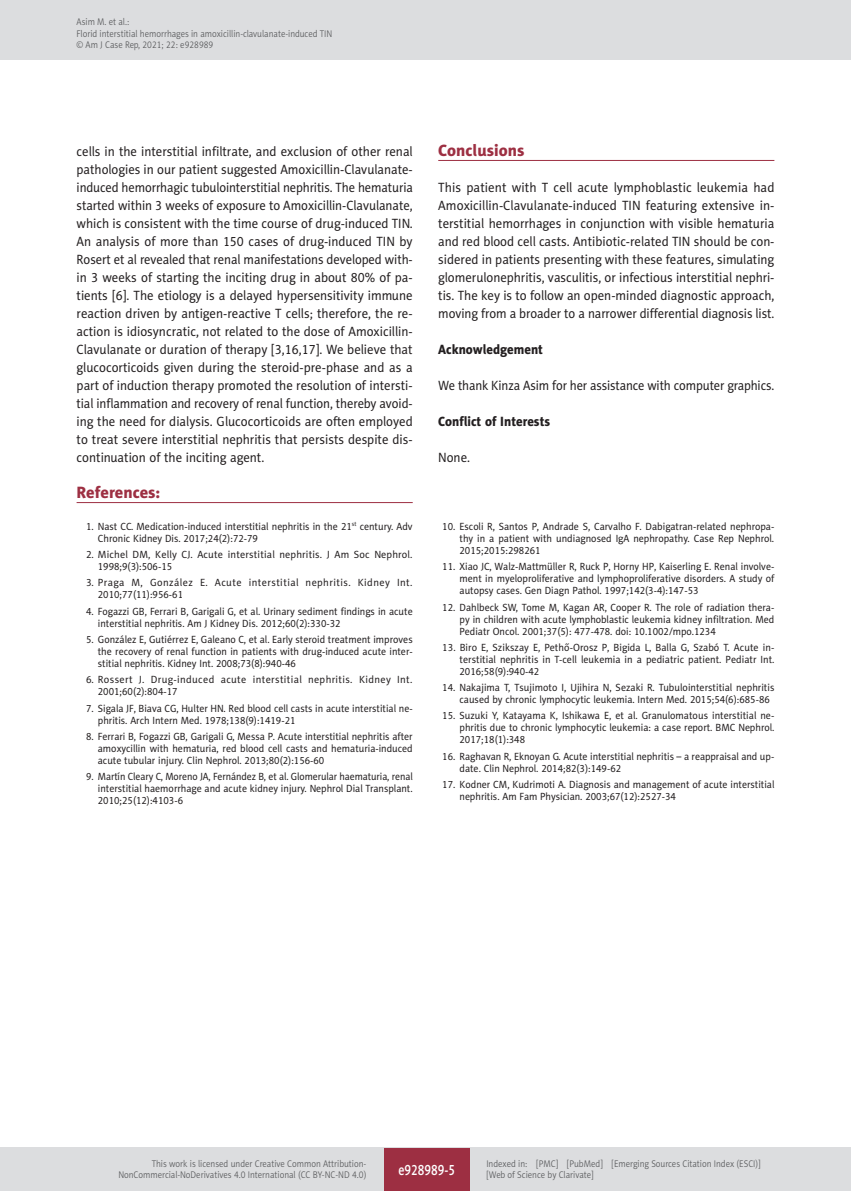
<style>
.page{position:relative;width:851px;height:1191px;background:#fff}
.page>*{position:absolute;margin:0;border:0;box-sizing:border-box;transform-origin:0 0}
.AJCR_Headline_1{font:16.5px "Naomi Sans EFN Heavy";color:#9d2f42}
.AJCR_Referencje_Tytu{font:16.5px "Naomi Sans EFN Heavy";color:#9d2f42}
.t1{font:15px "Naomi Sans EFN Medium";color:#fff;scale:.8 1}
.AJCR_Body{font:13.5px/18px "Naomi Sans EFN";letter-spacing:-.005em;color:#231f20;text-align:justify;scale:.95 1}
.AJCR_Body-2{font:13.5px/18px "Naomi Sans EFN";letter-spacing:-.005em;color:#231f20;text-align:justify;scale:.96 1}
.AJCR_Body-3{font:13.5px "Naomi Sans EFN";letter-spacing:-.005em;color:#231f20;scale:.93 1}
.AJCR_Headline_2{font:13.5px "Naomi Sans EFN Heavy";color:#231f20;scale:.95 1}
.AJCR_Referencje_punk{font:10.5px/12px "Naomi Sans EFN";color:#231f20;scale:.95 1}
.AJCR_Referencje_punk-2{font:10.5px/12px "Naomi Sans EFN";color:#231f20;text-align:justify;scale:.93 1}
.AJCR_Referencje_punk-3{font:10.5px/12px "Naomi Sans EFN";color:#231f20;text-align:justify;scale:.96 1}
.AJCR_Referencje_punk-4{font:10.5px/12px "Naomi Sans EFN";letter-spacing:.035em;color:#231f20}
.AJCR_Referencje_punk-5{font:10.5px/12px "Naomi Sans EFN";color:#231f20}
.AJCR_Referencje_punk-6{font:10.5px/12px "Naomi Sans EFN";letter-spacing:.04em;color:#231f20}
.t2{font:9.75px/11.2px "Naomi Sans EFN Light";color:#57585a;scale:.9 1}
</style>
<div class="page">
<hr style="left:438px;top:160px;width:336px;height:1px;background:#9d2f42">
<hr style="left:77px;top:502px;width:335px;height:1px;background:#9d2f42">
<div style="left:0;top:0;width:850px;height:60px;background:#dcdddf"></div>
<div style="left:0;top:1148px;width:850px;height:43px;background:#dcdddf"></div>
<div style="left:384px;top:1147px;width:85px;height:43px;background:#9d2f42"></div>
<p class="t2" style="left:77px;top:16px;width:285px">Asim M. et al.:<br>Florid interstitial hemorrhages in amoxicillin-clavulanate-induced TIN © Am J Case Rep, 2021; 22: e928989</p>
<p class="AJCR_Body" style="left:77px;top:142px;width:355px">cells in the interstitial infiltrate, and exclusion of other renal pathologies in our patient suggested Amoxicillin-Clavulanate&shy;induced hemorrhagic tubulointerstitial nephritis. The hematuria started within 3 weeks of exposure to Amoxicillin-Clavulanate, which is consistent with the time course of drug-induced TIN.<br>An analysis of more than 150 cases of drug-induced TIN by Rosert et al revealed that renal manifestations developed with&shy;in 3 weeks of starting the inciting drug in about 80% of pa&shy;tients [6]. The etiology is a delayed hypersensitivity immune reaction driven by antigen-reactive T cells; therefore, the re&shy;action is idiosyncratic, not related to the dose of Amoxicillin-Clavulanate or duration of therapy [3,16,17]. We believe that glucocorticoids given during the steroid-pre-phase and as a part of induction therapy promoted the resolution of intersti&shy;tial inflammation and recovery of renal function, thereby avoid&shy;ing the need for dialysis. Glucocorticoids are often employed to treat severe interstitial nephritis that persists despite dis&shy;continuation of the inciting agent.</p>
<p class="AJCR_Headline_1" style="left:438px;top:140px;width:88px">Conclusions</p>
<p class="AJCR_Body-2" style="left:438px;top:178px;width:352px">This patient with T cell acute lymphoblastic leukemia had Amoxicillin-Clavulanate-induced TIN featuring extensive in&shy;terstitial hemorrhages in conjunction with visible hematuria and red blood cell casts. Antibiotic-related TIN should be con&shy;sidered in patients presenting with these features, simulating glomerulonephritis, vasculitis, or infectious interstitial nephri&shy;tis. The key is to follow an open-minded diagnostic approach, moving from a broader to a narrower differential diagnosis list.</p>
<p class="AJCR_Headline_2" style="left:438px;top:341px;width:112px">Acknowledgement</p>
<p class="AJCR_Body-3" style="left:438px;top:377px;width:363px">We thank Kinza Asim for her assistance with computer graphics.</p>
<p class="AJCR_Headline_2" style="left:438px;top:413px;width:119px">Conflict of Interests</p>
<p class="AJCR_Body" style="left:438px;top:448px;width:35px">None.</p>
<p class="AJCR_Referencje_Tytu" style="left:77px;top:482px;width:85px">References:</p>
<p class="AJCR_Referencje_punk" style="left:98px;top:520px;width:333px;text-indent:-12px">1. Nast CC. Medication-induced interstitial nephritis in the 21<sup>st</sup> century. Adv<br>Chronic Kidney Dis. 2017;24(2):72-79</p>
<p class="AJCR_Referencje_punk-5" style="left:98px;top:549px;width:316px;text-indent:-12px">2. Michel DM, Kelly CJ. Acute interstitial nephritis. J Am Soc Nephrol.<br>1998;9(3):506-15</p>
<p class="AJCR_Referencje_punk-6" style="left:98px;top:577px;width:316px;text-indent:-12px">3. Praga M, González E. Acute interstitial nephritis. Kidney Int.<br>2010;77(11):956-61</p>
<p class="AJCR_Referencje_punk" style="left:98px;top:605px;width:333px;text-indent:-12px">4. Fogazzi GB, Ferrari B, Garigali G, et al. Urinary sediment findings in acute interstitial nephritis. Am J Kidney Dis. 2012;60(2):330-32</p>
<p class="AJCR_Referencje_punk" style="left:98px;top:633px;width:333px;text-align:justify;text-indent:-12px">5. González E, Gutiérrez E, Galeano C, et al. Early steroid treatment improves the recovery of renal function in patients with drug-induced acute inter&shy;stitial nephritis. Kidney Int. 2008;73(8):940-46</p>
<p class="AJCR_Referencje_punk-4" style="left:98px;top:674px;width:316px;text-indent:-12px">6. Rossert J. Drug-induced acute interstitial nephritis. Kidney Int.<br>2001;60(2):804-17</p>
<p class="AJCR_Referencje_punk" style="left:98px;top:702px;width:333px;text-indent:-12px">7. Sigala JF, Biava CG, Hulter HN. Red blood cell casts in acute interstitial ne&shy;phritis. Arch Intern Med. 1978;138(9):1419-21</p>
<p class="AJCR_Referencje_punk" style="left:98px;top:730px;width:333px;text-align:justify;text-indent:-12px">8. Ferrari B, Fogazzi GB, Garigali G, Messa P. Acute interstitial nephritis after amoxycillin with hematuria, red blood cell casts and hematuria-induced acute tubular injury. Clin Nephrol. 2013;80(2):156-60</p>
<p class="AJCR_Referencje_punk-2" style="left:98px;top:770px;width:340px;text-indent:-12px">9. Martín Cleary C, Moreno JA, Fernández B, et al. Glomerular haematuria, renal interstitial haemorrhage and acute kidney injury. Nephrol Dial Transplant.<br>2010;25(12):4103-6</p>
<p class="AJCR_Referencje_punk" style="left:459px;top:520px;width:333px;text-align:justify;text-indent:-17px">10. Escoli R, Santos P, Andrade S, Carvalho F. Dabigatran-related nephropa&shy;thy in a patient with undiagnosed IgA nephropathy. Case Rep Nephrol.<br>2015;2015:298261</p>
<p class="AJCR_Referencje_punk" style="left:459px;top:561px;width:333px;text-align:justify;text-indent:-17px">11. Xiao JC, Walz-Mattmüller R, Ruck P, Horny HP, Kaiserling E. Renal involve&shy;ment in myeloproliferative and lymphoproliferative disorders. A study of autopsy cases. Gen Diagn Pathol. 1997;142(3-4):147-53</p>
<p class="AJCR_Referencje_punk" style="left:459px;top:601px;width:333px;text-align:justify;text-indent:-17px">12. Dahlbeck SW, Tome M, Kagan AR, Cooper R. The role of radiation thera&shy;py in children with acute lymphoblastic leukemia kidney infiltration. Med Pediatr Oncol. 2001;37(5): 477-478. doi: 10.1002/mpo.1234</p>
<p class="AJCR_Referencje_punk-3" style="left:459px;top:641px;width:329px;text-indent:-17px">13. Biro E, Szikszay E, Pethő-Orosz P, Bigida L, Balla G, Szabó T. Acute in&shy;terstitial nephritis in T-cell leukemia in a pediatric patient. Pediatr Int.<br>2016;58(9):940-42</p>
<p class="AJCR_Referencje_punk" style="left:459px;top:681px;width:333px;text-indent:-17px">14. Nakajima T, Tsujimoto I, Ujihira N, Sezaki R. Tubulointerstitial nephritis caused by chronic lymphocytic leukemia. Intern Med. 2015;54(6):685-86</p>
<p class="AJCR_Referencje_punk" style="left:459px;top:710px;width:333px;text-align:justify;text-indent:-17px">15. Suzuki Y, Katayama K, Ishikawa E, et al. Granulomatous interstitial ne&shy;phritis due to chronic lymphocytic leukemia: a case report. BMC Nephrol.<br>2017;18(1):348</p>
<p class="AJCR_Referencje_punk" style="left:459px;top:750px;width:333px;text-indent:-17px">16. Raghavan R, Eknoyan G. Acute interstitial nephritis – a reappraisal and up&shy;date. Clin Nephrol. 2014;82(3):149-62</p>
<p class="AJCR_Referencje_punk" style="left:459px;top:778px;width:333px;text-indent:-17px">17. Kodner CM, Kudrimoti A. Diagnosis and management of acute interstitial nephritis. Am Fam Physician. 2003;67(12):2527-34</p>
<p class="t2" style="left:118px;top:1158px;width:277px;text-align:right">This work is licensed under Creative Common Attribution-<br>NonCommercial-NoDerivatives 4.0 International (CC BY-NC-ND 4.0)</p>
<h2 class="t1" style="left:398px;top:1160px;width:72px">e928989-5</h2>
<p class="t2" style="left:486px;top:1158px;width:306px">Indexed in: [PMC] [PubMed] [Emerging Sources Citation Index (ESCI)] [Web of Science by Clarivate]</p>
</div>
